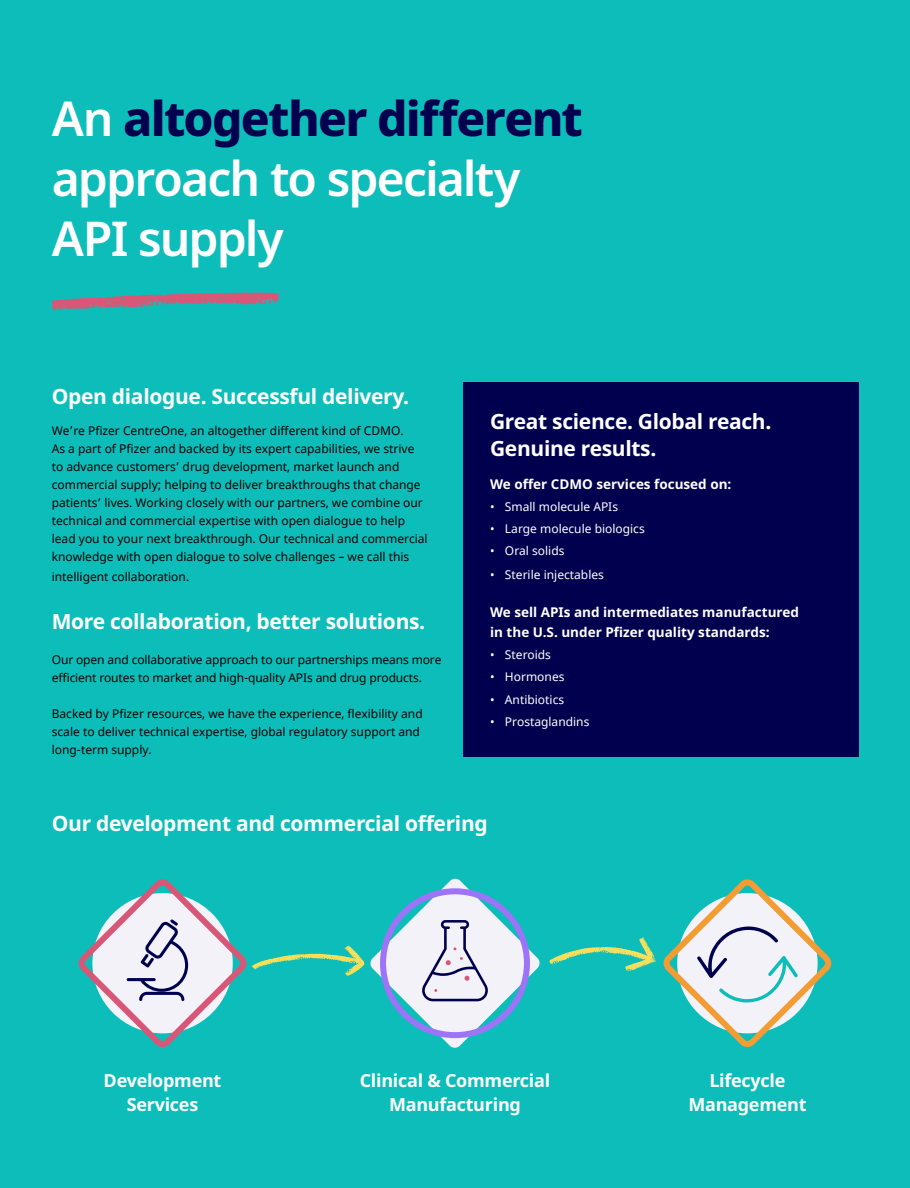
<style>
.page{position:relative;width:910px;height:1188px;background:#fff}
.page>*{position:absolute;margin:0;border:0;box-sizing:border-box;transform-origin:0 0}
.t1{font:600 48px/60px "Noto Sans";letter-spacing:-.04em;color:#fff}
.t2{font:700 21px/27px "Noto Sans";letter-spacing:-.015em;color:#fff}
.t3{font:700 18px/24px "Noto Sans";letter-spacing:-.015em;color:#fff;text-align:center}
.t4{font:700 13.5px/19.5px "Noto Sans";color:#fff}
.t5{font:12px/18px "Noto Sans";color:#000}
.t6{font:12px "Noto Sans";color:#fff}
.s1{font-weight:800;color:#00004e}
</style>
<div class="page">
<div style="left:0;top:0;width:909px;height:1188px;background:#0dbdba"></div>
<div style="left:463px;top:382px;width:395px;height:374px;background:#00004e"></div>
<svg style="left:549px;top:879px;width:283px;height:168px"></svg>
<svg style="left:370px;top:878px;width:170px;height:170px"></svg>
<div style="left:380px;top:888px;width:150px;height:150px;border:6px solid #9d73f7;border-radius:50%"></div>
<svg style="left:52px;top:292px;width:226px;height:18px"></svg>
<svg style="left:78px;top:879px;width:286px;height:168px"></svg>
<h1 class="t1" style="left:52px;top:90px;width:532px">An <span class="s1">altogether different </span>approach to specialty<br>API supply</h1>
<h2 class="t2" style="left:52px;top:384px;width:359px">Open dialogue. Successful delivery.</h2>
<p class="t5" style="left:52px;top:422px;width:377px">We’re Pfizer CentreOne, an altogether different kind of CDMO.<br>As a part of Pfizer and backed by its expert capabilities, we strive to advance customers’ drug development, market launch and commercial supply; helping to deliver breakthroughs that change patients’ lives. Working closely with our partners, we combine our technical and commercial expertise with open dialogue to help lead you to your next breakthrough. Our technical and commercial knowledge with open dialogue to solve challenges – we call this</p>
<p class="t5" style="left:52px;top:568px;width:139px">intelligent collaboration.</p>
<h2 class="t2" style="left:52px;top:608px;width:375px">More collaboration, better solutions.</h2>
<p class="t5" style="left:52px;top:651px;width:391px">Our open and collaborative approach to our partnerships means more efficient routes to market and high-quality APIs and drug products.</p>
<p class="t5" style="left:52px;top:705px;width:372px">Backed by Pfizer resources, we have the experience, flexibility and scale to deliver technical expertise, global regulatory support and long-term supply.</p>
<h2 class="t2" style="left:490px;top:409px;width:283px">Great science. Global reach.<br>Genuine results.</h2>
<p class="t4" style="left:490px;top:474px;width:243px">We offer CDMO services focused on:</p>
<p class="t6" style="left:490px;top:498px;width:129px">• Small molecule APIs</p>
<p class="t6" style="left:490px;top:521px;width:156px">• Large molecule biologics</p>
<p class="t6" style="left:490px;top:543px;width:76px">• Oral solids</p>
<p class="t6" style="left:490px;top:567px;width:115px">• Sterile injectables</p>
<p class="t4" style="left:490px;top:603px;width:310px">We sell APIs and intermediates manufactured in the U.S. under Pfizer quality standards:</p>
<p class="t6" style="left:490px;top:647px;width:62px">• Steroids</p>
<p class="t6" style="left:490px;top:669px;width:76px">• Hormones</p>
<p class="t6" style="left:490px;top:691px;width:76px">• Antibiotics</p>
<p class="t6" style="left:490px;top:713px;width:101px">• Prostaglandins</p>
<h2 class="t2" style="left:52px;top:810px;width:437px">Our development and commercial offering</h2>
<h3 class="t3" style="left:104px;top:1069px;width:119px">Development<br>Services</h3>
<h3 class="t3" style="left:688px;top:1069px;width:120px">Lifecycle<br>Management</h3>
<h3 class="t3" style="left:360px;top:1069px;width:192px">Clinical &amp; Commercial<br>Manufacturing</h3>
</div>
